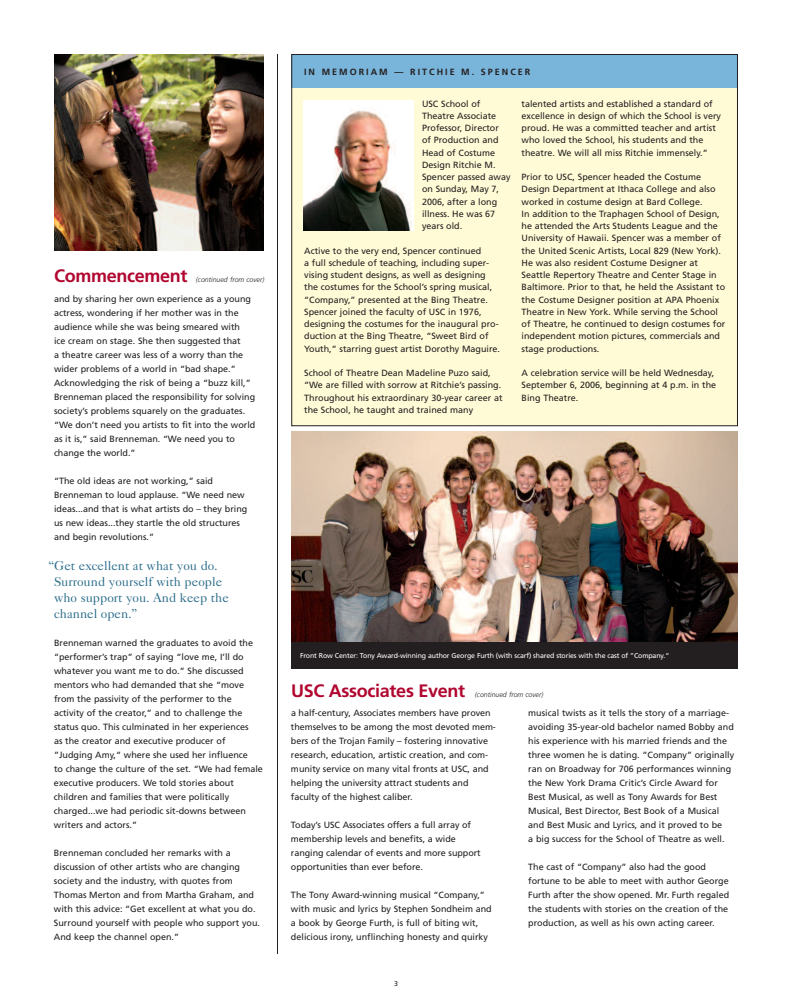
<style>
.page{position:relative;width:792px;height:1008px;background:#fff}
.page>*{position:absolute;margin:0;border:0;box-sizing:border-box;transform-origin:0 0}
.t1{font:700 18px "Frutiger";letter-spacing:-.015em;color:#b00630}
.t2{font:13px/16px "Caslon Five Forty";color:#2a6d8b}
.t3{font:9px/14px "Frutiger";color:#231f20}
.t4{font:700 9px "Frutiger";letter-spacing:.22em;color:#231f20}
.t5{font:7px "Frutiger";letter-spacing:-.015em;color:#fff}
.t6{font:italic 300 7px "Frutiger";color:#231f20}
.t7{font:7px "Frutiger";color:#231f20}
</style>
<div class="page">
<div style="left:291px;top:54px;width:447px;height:371px;background:#fffbd6"></div>
<div style="left:292px;top:54px;width:446px;height:34px;background:#79b4da"></div>
<img style="left:303px;top:100px;width:111px;height:130px">
<img style="left:54px;top:54px;width:210px;height:196px">
<img style="left:291px;top:432px;width:447px;height:210px">
<hr style="left:277px;top:54px;width:1px;height:900px;background:#231f20">
<div style="left:291px;top:642px;width:447px;height:28px;background:#231f20"></div>
<h1 class="t1" style="left:54px;top:268px;width:135px">Commencement</h1>
<p class="t3" style="left:54px;top:293px;width:203px">and by sharing her own experience as a young actress, wondering if her mother was in the audience while she was being smeared with<br>ice cream on stage. She then suggested that<br>a theatre career was less of a worry than the wider problems of a world in “bad shape.” Acknowledging the risk of being a “buzz kill,” Brenneman placed the responsibility for solving society’s problems squarely on the graduates. “We don’t need you artists to fit into the world as it is,” said Brenneman. “We need you to change the world.”</p>
<p class="t3" style="left:54px;top:475px;width:195px">“The old ideas are not working,” said Brenneman to loud applause. “We need new ideas...and that is what artists do – they bring us new ideas...they startle the old structures and begin revolutions.”</p>
<h2 class="t2" style="left:54px;top:559px;width:177px;text-indent:-6px">“Get excellent at what you do.<br>Surround yourself with people who support you. And keep the channel open.”</h2>
<p class="t3" style="left:54px;top:637px;width:211px">Brenneman warned the graduates to avoid the “performer’s trap” of saying “love me, I’ll do whatever you want me to do.” She discussed mentors who had demanded that she “move from the passivity of the performer to the activity of the creator,” and to challenge the status quo. This culminated in her experiences<br>as the creator and executive producer of ”Judging Amy,“ where she used her influence<br>to change the culture of the set. “We had female executive producers. We told stories about children and families that were politically charged...we had periodic sit-downs between writers and actors.”</p>
<p class="t3" style="left:54px;top:847px;width:208px">Brenneman concluded her remarks with a discussion of other artists who are changing society and the industry, with quotes from Thomas Merton and from Martha Graham, and with this advice: “Get excellent at what you do.<br>Surround yourself with people who support you.<br>And keep the channel open.”</p>
<p class="t6" style="left:196px;top:276px;width:70px">(continued from cover)</p>
<p class="t4" style="left:304px;top:68px;width:228px">IN MEMORIAM — RITCHIE M. SPENCER</p>
<p class="t3" style="left:422px;top:98px;width:90px;line-height:12.2px">USC School of<br>Theatre Associate<br>Professor, Director<br>of Production and<br>Head of Costume<br>Design Ritchie M.<br>Spencer passed away on Sunday, May 7,<br>2006, after a long illness. He was 67 years old.</p>
<p class="t3" style="left:304px;top:245px;width:197px;line-height:12.2px">Active to the very end, Spencer continued<br>a full schedule of teaching, including super&shy;vising student designs, as well as designing the costumes for the School’s spring musical, “Company,” presented at the Bing Theatre.<br>Spencer joined the faculty of USC in 1976, designing the costumes for the inaugural pro&shy;duction at the Bing Theatre, “Sweet Bird of Youth,” starring guest artist Dorothy Maguire.</p>
<p class="t3" style="left:304px;top:368px;width:200px;line-height:12.3px">School of Theatre Dean Madeline Puzo said, “We are filled with sorrow at Ritchie’s passing.<br>Throughout his extraordinary 30-year career at the School, he taught and trained many</p>
<p class="t3" style="left:522px;top:98px;width:201px;line-height:12.2px">talented artists and established a standard of excellence in design of which the School is very proud. He was a committed teacher and artist who loved the School, his students and the theatre. We will all miss Ritchie immensely.”</p>
<p class="t3" style="left:522px;top:172px;width:205px;line-height:12.2px">Prior to USC, Spencer headed the Costume Design Department at Ithaca College and also worked in costume design at Bard College.<br>In addition to the Traphagen School of Design, he attended the Arts Students League and the University of Hawaii. Spencer was a member of the United Scenic Artists, Local 829 (New York).<br>He was also resident Costume Designer at Seattle Repertory Theatre and Center Stage in Baltimore. Prior to that, he held the Assistant to the Costume Designer position at APA Phoenix Theatre in New York. While serving the School of Theatre, he continued to design costumes for independent motion pictures, commercials and stage productions.</p>
<p class="t3" style="left:522px;top:368px;width:196px;line-height:12.2px">A celebration service will be held Wednesday,<br>September 6, 2006, beginning at 4 p.m. in the<br>Bing Theatre.</p>
<p class="t5" style="left:300px;top:653px;width:371px">Front Row Center: Tony Award-winning author George Furth (with scarf) shared stories with the cast of ”Company.“</p>
<h1 class="t1" style="left:291px;top:684px;width:176px">USC Associates Event</h1>
<p class="t6" style="left:475px;top:692px;width:70px">(continued from cover)</p>
<p class="t3" style="left:291px;top:707px;width:206px">a half-century, Associates members have proven themselves to be among the most devoted mem&shy;bers of the Trojan Family – fostering innovative research, education, artistic creation, and com&shy;munity service on many vital fronts at USC, and helping the university attract students and faculty of the highest caliber.</p>
<p class="t3" style="left:291px;top:819px;width:191px">Today’s USC Associates offers a full array of membership levels and benefits, a wide ranging calendar of events and more support opportunities than ever before.</p>
<p class="t3" style="left:291px;top:889px;width:202px">The Tony Award-winning musical “Company,” with music and lyrics by Stephen Sondheim and a book by George Furth, is full of biting wit, delicious irony, unflinching honesty and quirky</p>
<p class="t7" style="left:394px;top:981px;width:5px">3</p>
<p class="t3" style="left:528px;top:707px;width:208px">musical twists as it tells the story of a marriage&shy;avoiding 35-year-old bachelor named Bobby and his experience with his married friends and the three women he is dating. “Company” originally ran on Broadway for 706 performances winning the New York Drama Critic’s Circle Award for Best Musical, as well as Tony Awards for Best Musical, Best Director, Best Book of a Musical and Best Music and Lyrics, and it proved to be<br>a big success for the School of Theatre as well.</p>
<p class="t3" style="left:528px;top:861px;width:202px">The cast of “Company” also had the good fortune to be able to meet with author George Furth after the show opened. Mr. Furth regaled the students with stories on the creation of the production, as well as his own acting career.</p>
</div>
